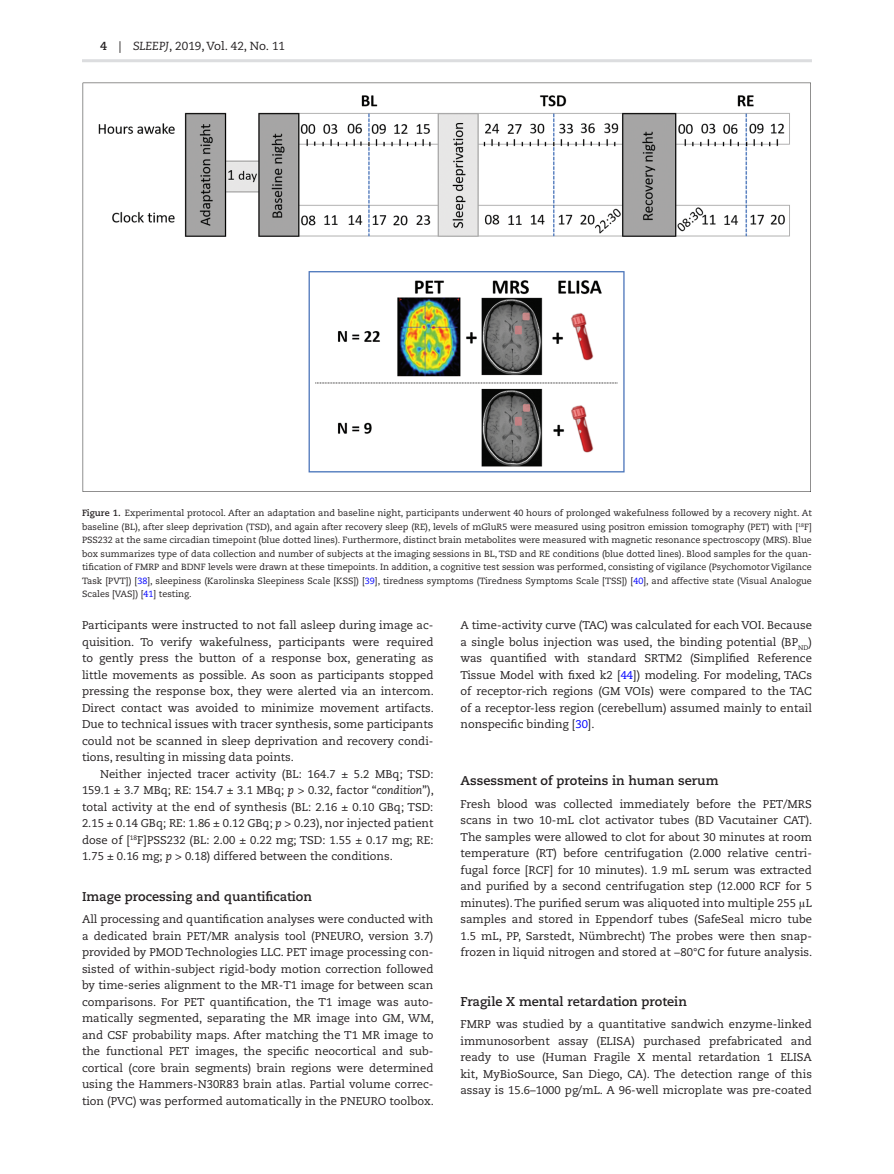
<style>
.page{position:relative;width:894px;height:1174px;background:#fff}
.page>*{position:absolute;margin:0;border:0;box-sizing:border-box;transform-origin:0 0}
.t1{font:700 12.75px "Caecilia LT Std";color:#231f20}
.t2{font:11.7px "Caecilia LT Std";color:#231f20}
.t3{font:11.25px/16.5px "Caecilia LT Std";color:#231f20;text-align:justify}
.t4{font:9px/13.5px "Caecilia LT Std";color:#231f20;text-align:justify}
.s1{font-weight:700}
.s2{font-style:italic}
.s3{color:#00f}
.s4{font-family:"Gandhari Unicode"}
</style>
<div class="page">
<hr style="left:82px;top:59px;width:729px;height:3px;background:#dcdddf">
<img style="left:82px;top:83px;width:729px;height:409px">
<p class="t2" style="left:100px;top:39px;width:186px"><span class="s1">4</span> | <span class="s2">SLEEPJ</span>, 2019, Vol. 42, No. 11</p>
<p class="t4" style="left:82px;top:506px;width:731px"><span class="s1">Figure 1.</span> Experimental protocol. After an adaptation and baseline night, participants underwent 40 hours of prolonged wakefulness followed by a recovery night. At baseline (BL), after sleep deprivation (TSD), and again after recovery sleep (RE), levels of mGluR5 were measured using positron emission tomography (PET) with [<sup>18</sup>F] PSS232 at the same circadian timepoint (blue dotted lines). Furthermore, distinct brain metabolites were measured with magnetic resonance spectroscopy (MRS). Blue box summarizes type of data collection and number of subjects at the imaging sessions in BL, TSD and RE conditions (blue dotted lines). Blood samples for the quan&shy;tification of FMRP and BDNF levels were drawn at these timepoints. In addition, a cognitive test session was performed, consisting of vigilance (Psychomotor Vigilance Task [PVT]) [<span class="s3">38</span>], sleepiness (Karolinska Sleepiness Scale [KSS]) [<span class="s3">39</span>], tiredness symptoms (Tiredness Symptoms Scale [TSS]) [<span class="s3">40</span>], and affective state (Visual Analogue Scales [VAS]) [<span class="s3">41</span>] testing.</p>
<p class="t3" style="left:82px;top:617px;width:353px">Participants were instructed to not fall asleep during image ac&shy;quisition. To verify wakefulness, participants were required to gently press the button of a response box, generating as little movements as possible. As soon as participants stopped pressing the response box, they were alerted via an intercom.<br>Direct contact was avoided to minimize movement artifacts.<br>Due to technical issues with tracer synthesis, some participants could not be scanned in sleep deprivation and recovery condi&shy;tions, resulting in missing data points.</p>
<p class="t3" style="left:82px;top:766px;width:353px;text-indent:18px">Neither injected tracer activity (BL: 164.7 ± 5.2 MBq; TSD:<br>159.1 ± 3.7 MBq; RE: 154.7 ± 3.1 MBq; <span class="s2">p</span> &gt; 0.32, factor “<span class="s2">condition</span>”), total activity at the end of synthesis (BL: 2.16 ± 0.10 GBq; TSD:<br>2.15 ± 0.14 GBq; RE: 1.86 ± 0.12 GBq; <span class="s2">p</span> &gt; 0.23), nor injected patient dose of [<sup>18</sup>F]PSS232 (BL: 2.00 ± 0.22 mg; TSD: 1.55 ± 0.17 mg; RE:<br>1.75 ± 0.16 mg; <span class="s2">p</span> &gt; 0.18) differed between the conditions.</p>
<p class="t1" style="left:82px;top:889px;width:231px">Image processing and quantification</p>
<p class="t3" style="left:82px;top:911px;width:353px">All processing and quantification analyses were conducted with a dedicated brain PET/MR analysis tool (PNEURO, version 3.7) provided by PMOD Technologies LLC. PET image processing con&shy;sisted of within-subject rigid-body motion correction followed by time-series alignment to the MR-T1 image for between scan comparisons. For PET quantification, the T1 image was auto&shy;matically segmented, separating the MR image into GM, WM, and CSF probability maps. After matching the T1 MR image to the functional PET images, the specific neocortical and sub&shy;cortical (core brain segments) brain regions were determined using the Hammers-N30R83 brain atlas. Partial volume correc&shy;tion (PVC) was performed automatically in the PNEURO toolbox.</p>
<p class="t3" style="left:460px;top:617px;width:353px">A time-activity curve (TAC) was calculated for each VOI. Because a single bolus injection was used, the binding potential (BP<sub>ND</sub>) was quantified with standard SRTM2 (Simplified Reference Tissue Model with fixed k2 [<span class="s3">44</span>]) modeling. For modeling, TACs of receptor-rich regions (GM VOIs) were compared to the TAC of a receptor-less region (cerebellum) assumed mainly to entail nonspecific binding [<span class="s3">30</span>].</p>
<p class="t1" style="left:460px;top:773px;width:259px">Assessment of proteins in human serum</p>
<p class="t3" style="left:460px;top:796px;width:353px">Fresh blood was collected immediately before the PET/MRS scans in two 10-mL clot activator tubes (BD Vacutainer CAT).<br>The samples were allowed to clot for about 30 minutes at room temperature (RT) before centrifugation (2.000 relative centri&shy;fugal force [RCF] for 10 minutes). 1.9 mL serum was extracted and purified by a second centrifugation step (12.000 RCF for 5 minutes). The purified serum was aliquoted into multiple 255 <span class="s4">μ</span>L samples and stored in Eppendorf tubes (SafeSeal micro tube 1.5 mL, PP, Sarstedt, Nümbrecht) The probes were then snap&shy;frozen in liquid nitrogen and stored at −80°C for future analysis.</p>
<p class="t1" style="left:460px;top:994px;width:228px">Fragile X mental retardation protein</p>
<p class="t3" style="left:460px;top:1016px;width:353px">FMRP was studied by a quantitative sandwich enzyme-linked immunosorbent assay (ELISA) purchased prefabricated and ready to use (Human Fragile X mental retardation 1 ELISA kit, MyBioSource, San Diego, CA). The detection range of this assay is 15.6–1000 pg/mL. A 96-well microplate was pre-coated</p>
</div>
